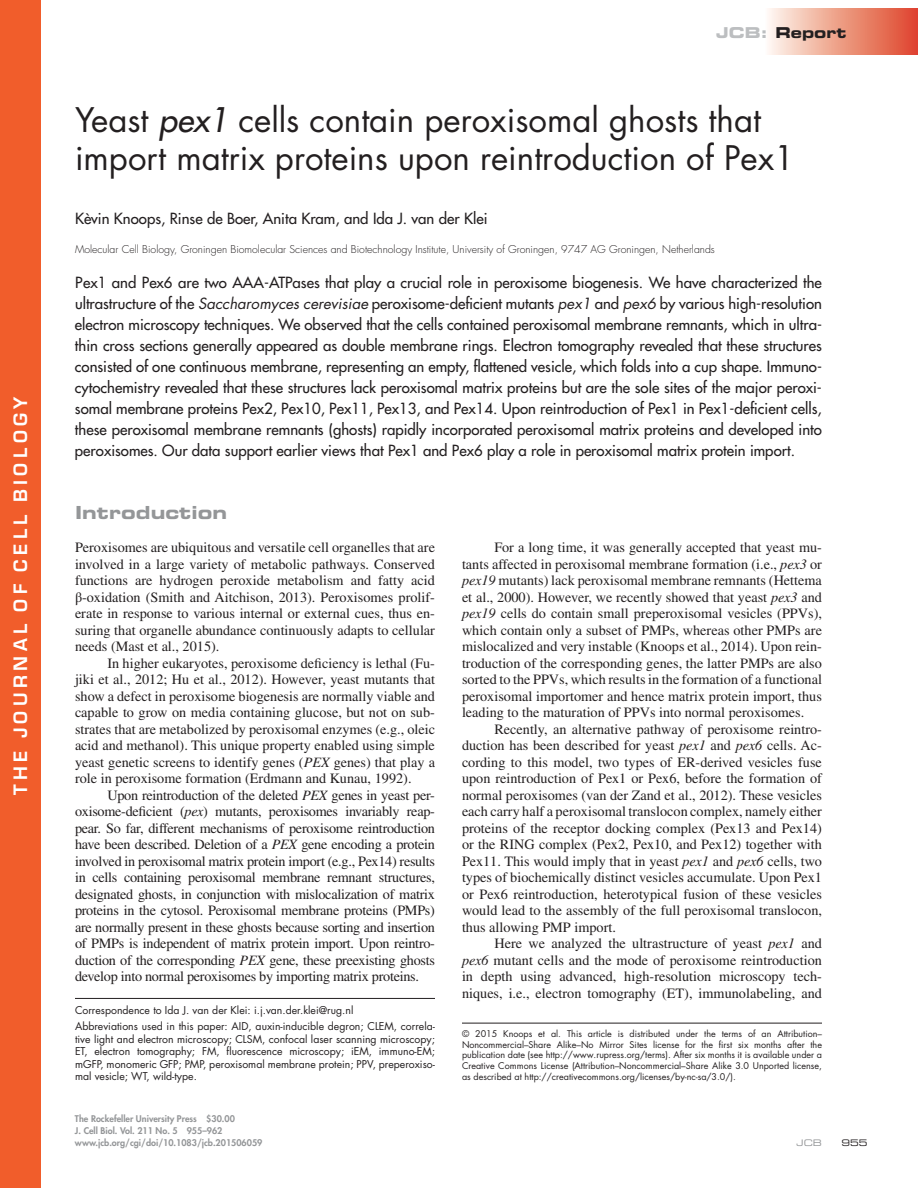
<style>
.page{position:relative;width:918px;height:1188px;background:#fff}
.page>*{position:absolute;margin:0;border:0;box-sizing:border-box;transform-origin:0 0}
.t1{font:33px/38.2px "Futura Std";color:#231f20}
.t2{font:600 18px "Eurostile";letter-spacing:.25em;color:#fff}
.t3{font:18px "Eurostile LT Std Bold Ex 2";letter-spacing:.005em;color:#949698}
.t4{font:500 15px/21px "Futura Std";color:#231f20;text-align:justify}
.t5{font:15px "Eurostile LT Std Bold Ex 2";color:#231f20}
.t6{font:14.25px/16.5px "Times LT Std";color:#231f20;text-align:justify}
.t7{font:10.5px/12.5px "Futura Std";color:#231f20}
.t8{font:300 10.5px "Futura Std";color:#231f20}
.t9{font:9px/10.8px "Futura Std";color:#231f20;text-align:justify}
.t10{font:800 9px/12px "Futura Std";color:#949698}
.t11{font:9px "Eurostile LT Std Ex 2";color:#949698}
.t12{font:9px "Eurostile LT Std Ex 2";color:#231f20}
.s1{color:#bcbec0}
.s2{font-weight:500;font-style:italic}
.s3{font-weight:400;font-style:italic}
.s4{font-family:"STIX General"}
.s5{font-style:italic}
</style>
<div class="page">
<div style="left:763px;top:8px;width:155px;height:47px;background:linear-gradient(to right,#fefbf0,#de4326)"></div>
<hr style="left:462px;top:1023px;width:360px;height:1px;background:#231f20">
<hr style="left:75px;top:998px;width:360px;height:1px;background:#231f20">
<div style="left:0;top:0;width:40px;height:1188px;background:#f15d2b"></div>
<p class="t2" style="left:13px;top:795px;width:400px;rotate:-90deg">THE JOURNAL OF CELL BIOLOGY</p>
<p class="t5" style="left:716px;top:22px;width:132px"><span class="s1">JCB:</span> Report</p>
<h1 class="t1" style="left:75px;top:101px;width:721px">Yeast <span class="s2">pex1</span> cells contain peroxisomal ghosts that import matrix proteins upon reintroduction of Pex1</h1>
<p class="t4" style="left:75px;top:209px;width:414px">Kèvin Knoops, Rinse de Boer, Anita Kram, and Ida J. van der Klei</p>
<p class="t8" style="left:75px;top:243px;width:641px">Molecular Cell Biology, Groningen Biomolecular Sciences and Biotechnology Institute, University of Groningen, 9747 AG Groningen, Netherlands</p>
<p class="t4" style="left:75px;top:272px;width:749px">Pex1 and Pex6 are two AAA-ATPases that play a crucial role in peroxisome biogenesis. We have characterized the ultrastructure of the <span class="s3">Saccharomyces cerevisiae</span> peroxisome-deficient mutants <span class="s3">pex1</span> and <span class="s3">pex6</span> by various high-resolution electron microscopy techniques. We observed that the cells contained peroxisomal membrane remnants, which in ultra&shy;thin cross sections generally appeared as double membrane rings. Electron tomography revealed that these structures consisted of one continuous membrane, representing an empty, flattened vesicle, which folds into a cup shape. Immuno&shy;cytochemistry revealed that these structures lack peroxisomal matrix proteins but are the sole sites of the major peroxi&shy;somal membrane proteins Pex2, Pex10, Pex11, Pex13, and Pex14. Upon reintroduction of Pex1 in Pex1-deficient cells, these peroxisomal membrane remnants (ghosts) rapidly incorporated peroxisomal matrix proteins and developed into peroxisomes. Our data support earlier views that Pex1 and Pex6 play a role in peroxisomal matrix protein import.</p>
<p class="t3" style="left:75px;top:500px;width:154px">Introduction</p>
<p class="t6" style="left:75px;top:539px;width:362px">Peroxisomes are ubiquitous and versatile cell organelles that are involved in a large variety of metabolic pathways. Conserved functions are hydrogen peroxide metabolism and fatty acid <span class="s4">β</span>-oxidation (Smith and Aitchison, 2013). Peroxisomes prolif&shy;erate in response to various internal or external cues, thus en&shy;suring that organelle abundance continuously adapts to cellular needs (Mast et al., 2015).</p>
<p class="t6" style="left:75px;top:654px;width:362px;text-indent:32px">In higher eukaryotes, peroxisome deficiency is lethal (Fu&shy;jiki et al., 2012; Hu et al., 2012). However, yeast mutants that show a defect in peroxisome biogenesis are normally viable and capable to grow on media containing glucose, but not on sub&shy;strates that are metabolized by peroxisomal enzymes (e.g., oleic acid and methanol). This unique property enabled using simple yeast genetic screens to identify genes (<span class="s5">PEX</span> genes) that play a role in peroxisome formation (Erdmann and Kunau, 1992).</p>
<p class="t6" style="left:75px;top:786px;width:362px;text-indent:32px">Upon reintroduction of the deleted <span class="s5">PEX</span> genes in yeast per&shy;oxisome-deficient (<span class="s5">pex</span>) mutants, peroxisomes invariably reap&shy;pear. So far, different mechanisms of peroxisome reintroduction have been described. Deletion of a <span class="s5">PEX</span> gene encoding a protein involved in peroxisomal matrix protein import (e.g., Pex14) results in cells containing peroxisomal membrane remnant structures, designated ghosts, in conjunction with mislocalization of matrix proteins in the cytosol. Peroxisomal membrane proteins (PMPs) are normally present in these ghosts because sorting and insertion of PMPs is independent of matrix protein import. Upon reintro&shy;duction of the corresponding <span class="s5">PEX</span> gene, these preexisting ghosts develop into normal peroxisomes by importing matrix proteins.</p>
<p class="t7" style="left:75px;top:1001px;width:362px;line-height:16.8px">Correspondence to Ida J. van der Klei: i.j.van.der.klei@rug.nl<br>Abbreviations used in this paper: AID, auxin-inducible degron; CLEM, correla-</p>
<p class="t7" style="left:75px;top:1033px;width:362px;text-align:justify">tive light and electron microscopy; CLSM, confocal laser scanning microscopy; ET, electron tomography; FM, fluorescence microscopy; iEM, immuno-EM; mGFP, monomeric GFP; PMP, peroxisomal membrane protein; PPV, preperoxiso&shy;mal vesicle; WT, wild-type.</p>
<p class="t10" style="left:75px;top:1112px;width:189px">The Rockefeller University Press $30.00<br>J. Cell Biol. Vol. 211 No. 5 955–962 www.jcb.org/cgi/doi/10.1083/jcb.201506059</p>
<p class="t6" style="left:462px;top:539px;width:362px;text-indent:32px">For a long time, it was generally accepted that yeast mu&shy;tants affected in peroxisomal membrane formation (i.e., <span class="s5">pex3</span> or <span class="s5">pex19</span> mutants) lack peroxisomal membrane remnants (Hettema et al., 2000). However, we recently showed that yeast <span class="s5">pex3</span> and <span class="s5">pex19</span> cells do contain small preperoxisomal vesicles (PPVs), which contain only a subset of PMPs, whereas other PMPs are mislocalized and very instable (Knoops et al., 2014). Upon rein&shy;troduction of the corresponding genes, the latter PMPs are also sorted to the PPVs, which results in the formation of a functional peroxisomal importomer and hence matrix protein import, thus leading to the maturation of PPVs into normal peroxisomes.</p>
<p class="t6" style="left:462px;top:720px;width:362px;text-indent:32px">Recently, an alternative pathway of peroxisome reintro&shy;duction has been described for yeast <span class="s5">pex1</span> and <span class="s5">pex6</span> cells. Ac&shy;cording to this model, two types of ER-derived vesicles fuse upon reintroduction of Pex1 or Pex6, before the formation of normal peroxisomes (van der Zand et al., 2012). These vesicles each carry half a peroxisomal translocon complex, namely either proteins of the receptor docking complex (Pex13 and Pex14) or the RING complex (Pex2, Pex10, and Pex12) together with Pex11. This would imply that in yeast <span class="s5">pex1</span> and <span class="s5">pex6</span> cells, two types of biochemically distinct vesicles accumulate. Upon Pex1 or Pex6 reintroduction, heterotypical fusion of these vesicles would lead to the assembly of the full peroxisomal translocon, thus allowing PMP import.</p>
<p class="t6" style="left:462px;top:935px;width:362px;text-indent:32px">Here we analyzed the ultrastructure of yeast <span class="s5">pex1</span> and <span class="s5">pex6</span> mutant cells and the mode of peroxisome reintroduction in depth using advanced, high-resolution microscopy tech&shy;niques, i.e., electron tomography (ET), immunolabeling, and</p>
<p class="t9" style="left:462px;top:1028px;width:362px">© 2015 Knoops et al. This article is distributed under the terms of an Attribution– Noncommercial–Share Alike–No Mirror Sites license for the first six months after the publication date (see http://www.rupress.org/terms). After six months it is available under a Creative Commons License (Attribution–Noncommercial–Share Alike 3.0 Unported license, as described at http://creativecommons.org/licenses/by-nc-sa/3.0/).</p>
<p class="t11" style="left:796px;top:1136px;width:27px">JCB</p>
<p class="t12" style="left:842px;top:1136px;width:28px">955</p>
</div>
